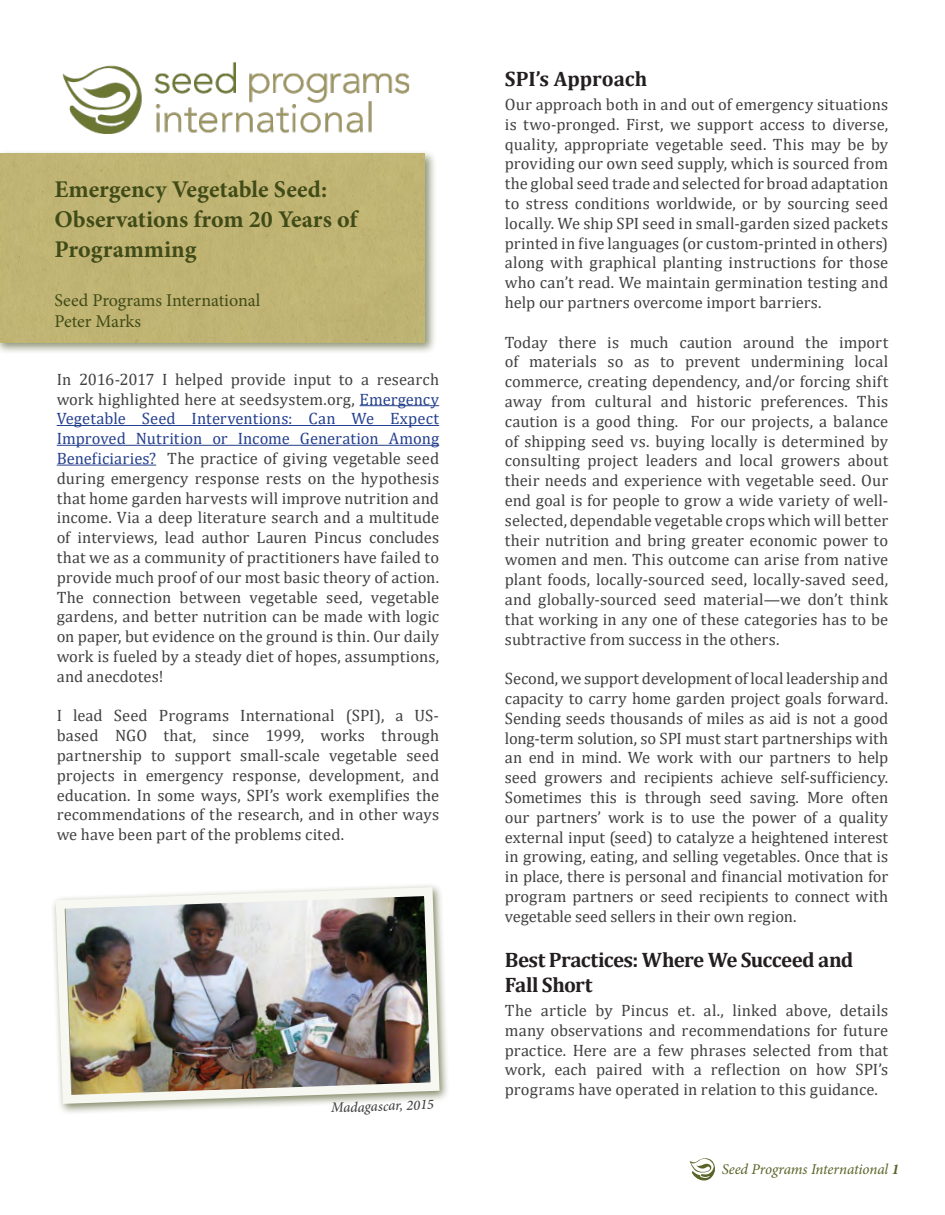
<style>
.page{position:relative;width:945px;height:1215px;background:#fff}
.page>*{position:absolute;margin:0;border:0;box-sizing:border-box;transform-origin:0 0}
.t1{font:700 24px/30px "Minion Pro";color:#404b17}
.t2{font:700 21px/25.2px "Cambria";letter-spacing:-.02em;color:#231f20}
.t3{font:700 21px "Cambria";color:#231f20}
.t4{font:18px/21px "Minion Pro";letter-spacing:-.005em;color:#404b17}
.t5{font:16.5px/19.8px "Cambria";letter-spacing:.005em;color:#414142;text-align:justify}
.t6{font:italic 15px "Minion Pro";letter-spacing:-.005em;color:#596428}
.t7{font:italic 500 14.4px "Minion Pro";color:#414142}
.s1{color:#25408f}
.s2{font-weight:700}
</style>
<div class="page">
<div style="left:0;top:149px;width:437px;height:206px;background:#404b17;opacity:.65"></div>
<div style="left:0;top:154px;width:425px;height:189px;background:#c0b474"></div>
<hr style="left:360px;top:405px;width:79px;height:1px;background:#25408f">
<hr style="left:57px;top:425px;width:382px;height:1px;background:#25408f">
<hr style="left:57px;top:445px;width:382px;height:1px;background:#25408f">
<hr style="left:57px;top:465px;width:99px;height:1px;background:#25408f">
<svg style="left:690px;top:1158px;width:25px;height:23px"></svg>
<img style="left:62px;top:62px;width:348px;height:72px">
<div style="left:51px;top:883px;width:400px;height:232px;background:#404b17;opacity:.65"></div>
<img style="left:51px;top:883px;width:393px;height:225px">
<h1 class="t1" style="left:55px;top:174px;width:304px">Emergency Vegetable Seed:<br>Observations from 20 Years of<br>Programming</h1>
<p class="t4" style="left:55px;top:290px;width:207px">Seed Programs International<br>Peter Marks</p>
<p class="t5" style="left:57px;top:369px;width:384px">In 2016-2017 I helped provide input to a research work highlighted here at seedsystem.org, <span class="s1">Emergency Vegetable Seed Interventions: Can We Expect Improved Nutrition or Income Generation Among Beneficiaries?</span> The practice of giving vegetable seed during emergency response rests on the hypothesis that home garden harvests will improve nutrition and income. Via a deep literature search and a multitude of interviews, lead author Lauren Pincus concludes that we as a community of practitioners have failed to provide much proof of our most basic theory of action.<br>The connection between vegetable seed, vegetable gardens, and better nutrition can be made with logic on paper, but evidence on the ground is thin. Our daily work is fueled by a steady diet of hopes, assumptions, and anecdotes!</p>
<p class="t5" style="left:57px;top:706px;width:384px">I lead Seed Programs International (SPI), a US&shy;based NGO that, since 1999, works through partnership to support small-scale vegetable seed projects in emergency response, development, and education. In some ways, SPI’s work exemplifies the recommendations of the research, and in other ways we have been part of the problems cited.</p>
<p class="t7" style="left:331px;top:1098px;width:104px;rotate:-2deg">Madagascar, 2015</p>
<p class="t3" style="left:505px;top:64px;width:144px">SPI’s Approach</p>
<p class="t5" style="left:505px;top:94px;width:385px">Our approach both in and out of emergency situations is two-pronged. First, we support access to diverse, quality, appropriate vegetable seed. This may be by providing our own seed supply, which is sourced from the global seed trade and selected for broad adaptation to stress conditions worldwide, or by sourcing seed locally. We ship SPI seed in small-garden sized packets printed in five languages (or custom-printed in others) along with graphical planting instructions for those who can’t read. We maintain germination testing and help our partners overcome import barriers.</p>
<p class="t5" style="left:505px;top:332px;width:385px">Today there is much caution around the import of materials so as to prevent undermining local commerce, creating dependency, and/or forcing shift away from cultural and historic preferences. This caution is a good thing. For our projects, a balance of shipping seed vs. buying locally is determined by consulting project leaders and local growers about their needs and experience with vegetable seed. Our end goal is for people to grow a wide variety of well&shy;selected, dependable vegetable crops which will better their nutrition and bring greater economic power to women and men. This outcome can arise from native plant foods, locally-sourced seed, locally-saved seed, and globally-sourced seed material—we don’t think that working in any one of these categories has to be subtractive from success in the others.</p>
<p class="t5" style="left:505px;top:669px;width:385px">Second, we support development of local leadership and capacity to carry home garden project goals forward.<br>Sending seeds thousands of miles as aid is not a good long-term solution, so SPI must start partnerships with an end in mind. We work with our partners to help seed growers and recipients achieve self-sufficiency.<br>Sometimes this is through seed saving. More often our partners’ work is to use the power of a quality external input (seed) to catalyze a heightened interest in growing, eating, and selling vegetables. Once that is in place, there is personal and financial motivation for program partners or seed recipients to connect with vegetable seed sellers in their own region.</p>
<p class="t2" style="left:505px;top:946px;width:350px">Best Practices: Where We Succeed and<br>Fall Short</p>
<p class="t5" style="left:505px;top:1000px;width:385px">The article by Pincus et. al., linked above, details many observations and recommendations for future practice. Here are a few phrases selected from that work, each paired with a reflection on how SPI’s programs have operated in relation to this guidance.</p>
<p class="t6" style="left:722px;top:1159px;width:179px">Seed Programs International <span class="s2">1</span></p>
</div>
